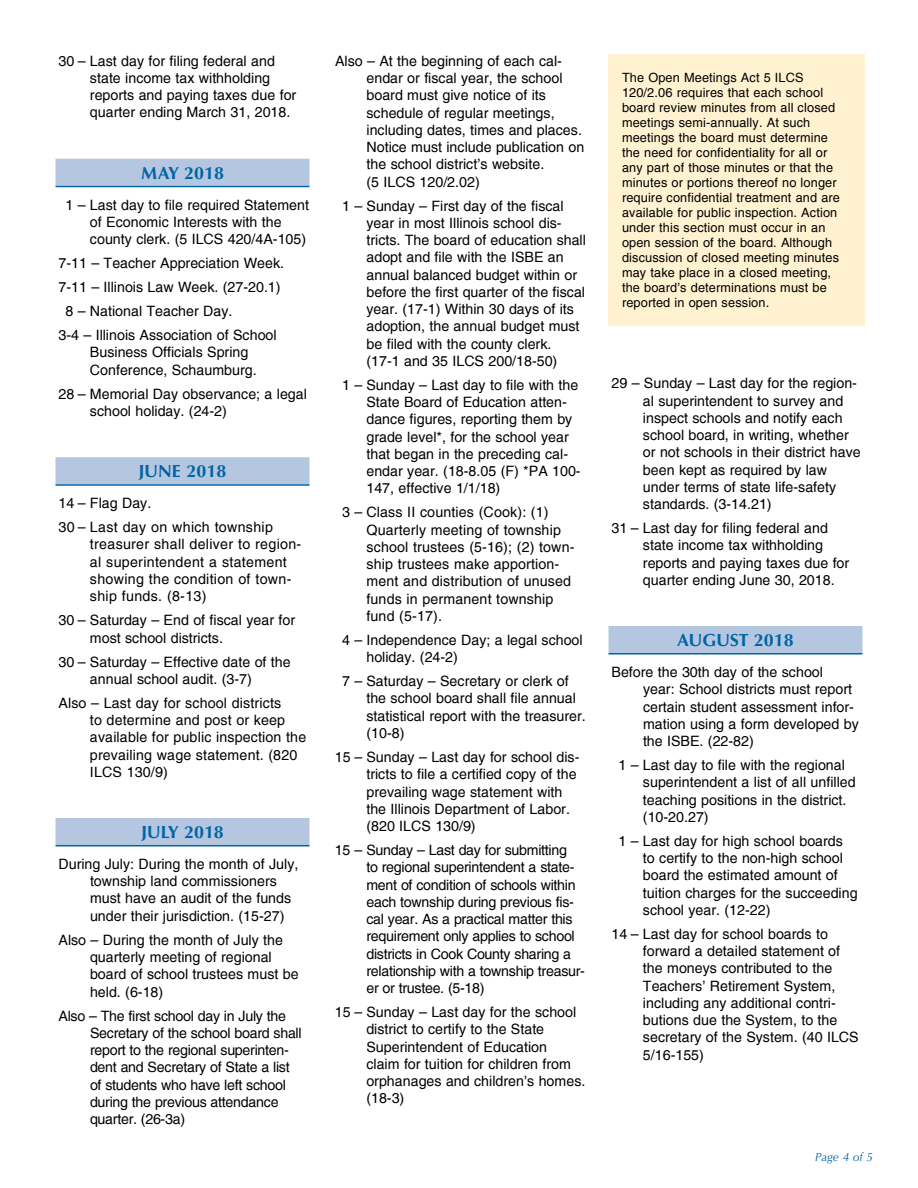
<style>
.page{position:relative;width:918px;height:1188px;background:#fff}
.page>*{position:absolute;margin:0;border:0;box-sizing:border-box;transform-origin:0 0}
.t1{font:18px "Optimum Bold DTC";color:#0064a4}
.t2{font:14.25px/17.2px "Helvetica";color:#000}
.t3{font:14.25px/17.2px "Helvetica";letter-spacing:-.02em;color:#000}
.t4{font:14.25px/17.2px "Helvetica";letter-spacing:.02em;color:#000}
.t5{font:12.75px/15px "Helvetica";letter-spacing:.01em;color:#000}
.t6{font:12px "Optimum Roman Italic DTC";color:#0064a4}
</style>
<div class="page">
<div style="left:56px;top:159px;width:253px;height:27px;background:#b4c6e0"></div>
<hr style="left:56px;top:186px;width:253px;height:1px;background:#0064a4">
<div style="left:56px;top:457px;width:253px;height:27px;background:#b4c6e0"></div>
<hr style="left:56px;top:484px;width:253px;height:2px;background:#0064a4">
<div style="left:56px;top:818px;width:253px;height:27px;background:#b4c6e0"></div>
<hr style="left:56px;top:845px;width:253px;height:1px;background:#0064a4">
<div style="left:609px;top:626px;width:253px;height:27px;background:#b4c6e0"></div>
<hr style="left:609px;top:653px;width:253px;height:2px;background:#0064a4">
<div style="left:609px;top:54px;width:256px;height:271px;background:#fff2d1"></div>
<p class="t2" style="left:90px;top:53px;width:208px;text-indent:-31px">30 – Last day for filing federal and state income tax withholding reports and paying taxes due for quarter ending March 31, 2018.</p>
<p class="t1" style="left:141px;top:163px;width:85px">MAY 2018</p>
<p class="t2" style="left:90px;top:197px;width:221px;text-indent:-24px">1 – Last day to file required Statement of Economic Interests with the county clerk. (5 ILCS 420/4A-105)</p>
<p class="t2" style="left:58px;top:255px;width:227px">7-11 – Teacher Appreciation Week.</p>
<p class="t2" style="left:58px;top:279px;width:224px">7-11 – Illinois Law Week. (27-20.1)</p>
<p class="t2" style="left:66px;top:303px;width:168px">8 – National Teacher Day.</p>
<p class="t2" style="left:58px;top:327px;width:220px">3-4 – Illinois Association of School</p>
<p class="t2" style="left:90px;top:344px;width:168px">Business Officials Spring<br>Conference, Schaumburg.</p>
<p class="t2" style="left:90px;top:386px;width:218px;text-indent:-31px">28 – Memorial Day observance; a legal school holiday. (24-2)</p>
<p class="t1" style="left:139px;top:461px;width:89px">JUNE 2018</p>
<p class="t4" style="left:58px;top:492px;width:216px;line-height:24px">14 – Flag Day.<br>30 – Last day on which township</p>
<p class="t4" style="left:90px;top:536px;width:213px">treasurer shall deliver to region&shy;al superintendent a statement showing the condition of town&shy;ship funds. (8-13)</p>
<p class="t2" style="left:90px;top:612px;width:207px;text-indent:-31px">30 – Saturday – End of fiscal year for most school districts.</p>
<p class="t2" style="left:58px;top:653px;width:234px;text-align:center">30 – Saturday – Effective date of the annual school audit. (3-7)</p>
<p class="t2" style="left:90px;top:695px;width:218px;text-indent:-32px">Also – Last day for school districts<br>to determine and post or keep available for public inspection the prevailing wage statement. (820<br>ILCS 130/9)</p>
<p class="t1" style="left:141px;top:822px;width:84px">JULY 2018</p>
<p class="t2" style="left:90px;top:856px;width:210px;text-indent:-32px">During July: During the month of July, township land commissioners must have an audit of the funds under their jurisdiction. (15-27)</p>
<p class="t2" style="left:90px;top:932px;width:210px;text-indent:-32px">Also – During the month of July the quarterly meeting of regional board of school trustees must be held. (6-18)</p>
<p class="t3" style="left:90px;top:1007px;width:213px;text-indent:-32px">Also – The first school day in July the<br>Secretary of the school board shall report to the regional superinten&shy;dent and Secretary of State a list of students who have left school during the previous attendance quarter. (26-3a)</p>
<p class="t2" style="left:367px;top:53px;width:219px;text-indent:-32px">Also – At the beginning of each cal&shy;endar or fiscal year, the school board must give notice of its schedule of regular meetings, including dates, times and places.<br>Notice must include publication on the school district’s website.<br>(5 ILCS 120/2.02)</p>
<p class="t2" style="left:366px;top:197px;width:221px;text-indent:-24px">1 – Sunday – First day of the fiscal year in most Illinois school dis&shy;tricts. The board of education shall adopt and file with the ISBE an annual balanced budget within or before the first quarter of the fiscal year. (17-1) Within 30 days of its adoption, the annual budget must be filed with the county clerk. (17-1 and 35 ILCS 200/18-50)</p>
<p class="t2" style="left:366px;top:377px;width:216px;text-indent:-24px">1 – Sunday – Last day to file with the<br>State Board of Education atten&shy;dance figures, reporting them by grade level*, for the school year that began in the preceding cal&shy;endar year. (18-8.05 (F) *PA 100-<br>147, effective 1/1/18)</p>
<p class="t2" style="left:366px;top:504px;width:210px;text-indent:-24px">3 – Class II counties (Cook): (1)<br>Quarterly meeting of township school trustees (5-16); (2) town&shy;ship trustees make apportion&shy;ment and distribution of unused funds in permanent township fund (5-17).</p>
<p class="t2" style="left:366px;top:632px;width:218px;text-indent:-24px">4 – Independence Day; a legal school holiday. (24-2)</p>
<p class="t2" style="left:366px;top:673px;width:221px;text-indent:-24px">7 – Saturday – Secretary or clerk of the school board shall file annual statistical report with the treasurer. (10-8)</p>
<p class="t2" style="left:366px;top:749px;width:215px;text-indent:-31px">15 – Sunday – Last day for school dis&shy;tricts to file a certified copy of the prevailing wage statement with the Illinois Department of Labor. (820 ILCS 130/9)</p>
<p class="t3" style="left:366px;top:842px;width:220px;text-indent:-31px">15 – Sunday – Last day for submitting<br>to regional superintendent a state&shy;ment of condition of schools within each township during previous fis&shy;cal year. As a practical matter this requirement only applies to school districts in Cook County sharing a relationship with a township treasur&shy;er or trustee. (5-18)</p>
<p class="t2" style="left:366px;top:1004px;width:221px;text-indent:-31px">15 – Sunday – Last day for the school district to certify to the State<br>Superintendent of Education<br>claim for tuition for children from orphanages and children’s homes. (18-3)</p>
<p class="t5" style="left:622px;top:70px;width:220px">The Open Meetings Act 5 ILCS 120/2.06 requires that each school board review minutes from all closed meetings semi-annually. At such meetings the board must determine the need for confidentiality for all or any part of those minutes or that the minutes or portions thereof no longer require confidential treatment and are available for public inspection. Action under this section must occur in an open session of the board. Although discussion of closed meeting minutes may take place in a closed meeting, the board’s determinations must be reported in open session.</p>
<p class="t2" style="left:643px;top:375px;width:219px;text-indent:-31px">29 – Sunday – Last day for the region&shy;al superintendent to survey and inspect schools and notify each school board, in writing, whether or not schools in their district have been kept as required by law under terms of state life-safety standards. (3-14.21)</p>
<p class="t2" style="left:643px;top:520px;width:208px;text-indent:-31px">31 – Last day for filing federal and state income tax withholding reports and paying taxes due for quarter ending June 30, 2018.</p>
<p class="t1" style="left:677px;top:630px;width:118px">AUGUST 2018</p>
<p class="t2" style="left:643px;top:664px;width:217px;text-indent:-32px">Before the 30th day of the school<br>year: School districts must report certain student assessment infor&shy;mation using a form developed by the ISBE. (22-82)</p>
<p class="t2" style="left:643px;top:757px;width:214px;text-indent:-24px">1 – Last day to file with the regional superintendent a list of all unfilled teaching positions in the district. (10-20.27)</p>
<p class="t2" style="left:643px;top:833px;width:216px;text-indent:-24px">1 – Last day for high school boards to certify to the non-high school board the estimated amount of tuition charges for the succeeding school year. (12-22)</p>
<p class="t2" style="left:643px;top:926px;width:217px;text-indent:-31px">14 – Last day for school boards to forward a detailed statement of the moneys contributed to the<br>Teachers’ Retirement System, including any additional contri&shy;butions due the System, to the secretary of the System. (40 ILCS<br>5/16-155)</p>
<p class="t6" style="left:815px;top:1150px;width:59px">Page 4 of 5</p>
</div>
